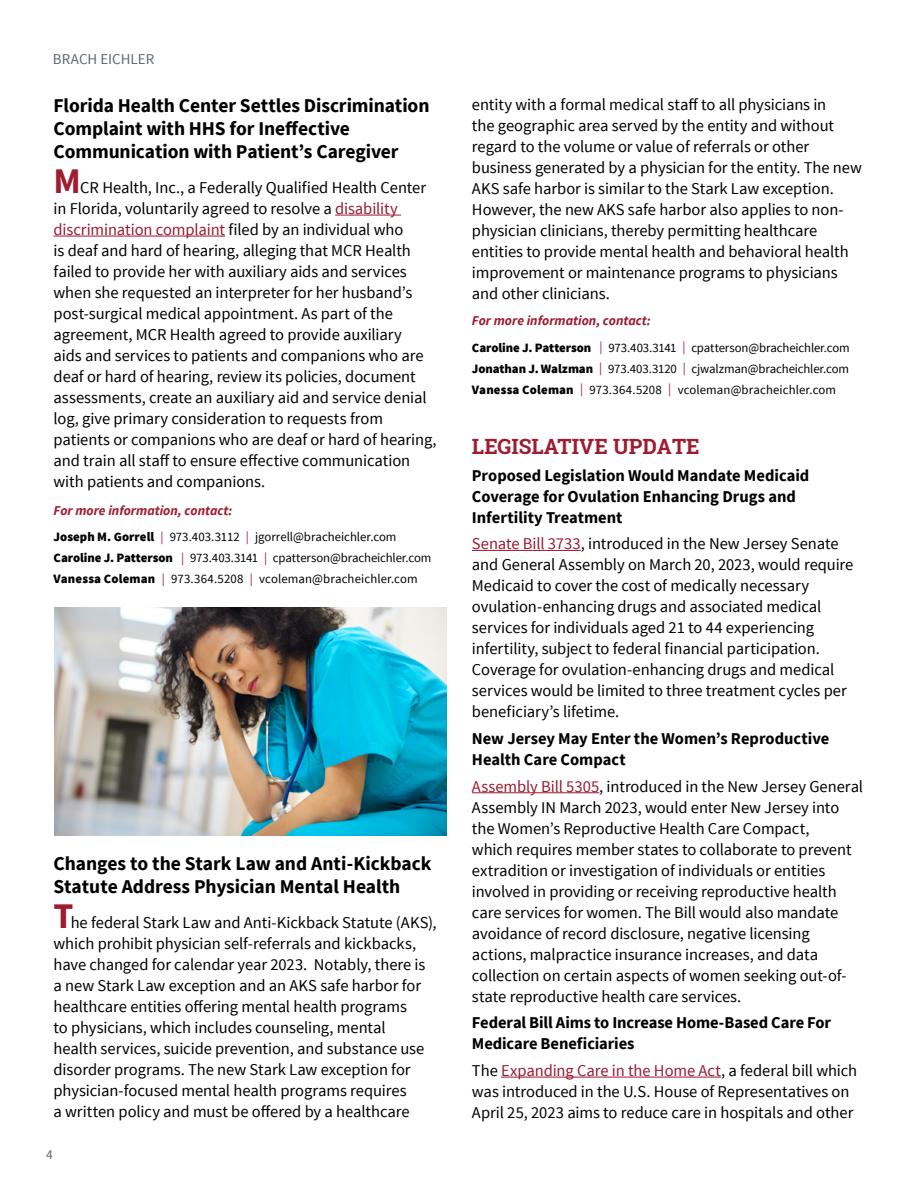
<style>
.page{position:relative;width:918px;height:1188px;background:#fff}
.page>*{position:absolute;margin:0;border:0;box-sizing:border-box;transform-origin:0 0}
.t1{font:700 21px "Roboto Slab";color:#9e1c30}
.t2{font:700 19.5px/23.4px "Source Sans Pro";letter-spacing:-.005em;color:#000}
.t3{font:16.5px/21px "Source Sans Pro";letter-spacing:-.005em;color:#000}
.t4{font:700 16.5px/21px "Source Sans Pro";color:#000}
.t5{font:15px "Source Sans Pro";color:#5b6870}
.t6{font:italic 700 13.5px "Source Sans Pro";color:#9e1c30}
.t7{font:13.5px "Source Sans Pro";color:#5b6870}
.t8{font:12.75px/21px "Source Sans Pro";color:#000}
.s1{font-weight:700;font-size:36px;color:#9e1c30}
.s2{color:#9b192f}
.s3{font-weight:900}
</style>
<div class="page">
<hr style="left:335px;top:215px;width:66px;height:1px;background:#9b192f">
<hr style="left:54px;top:236px;width:171px;height:1px;background:#9b192f">
<hr style="left:472px;top:550px;width:109px;height:1px;background:#9b192f">
<hr style="left:472px;top:792px;width:127px;height:1px;background:#9b192f">
<hr style="left:501px;top:1077px;width:220px;height:1px;background:#9b192f">
<img style="left:54px;top:608px;width:393px;height:228px">
<p class="t5" style="left:53px;top:49px;width:103px">BRACH EICHLER</p>
<p class="t2" style="left:54px;top:93px;width:377px">Florida Health Center Settles Discrimination<br>Complaint with HHS for Ineffective<br>Communication with Patient’s Caregiver</p>
<p class="t3" style="left:54px;top:177px;width:385px"><span class="s1">M</span>CR Health, Inc., a Federally Qualified Health Center in Florida, voluntarily agreed to resolve a <span class="s2">disability discrimination complaint</span> filed by an individual who<br>is deaf and hard of hearing, alleging that MCR Health failed to provide her with auxiliary aids and services when she requested an interpreter for her husband’s post-surgical medical appointment. As part of the agreement, MCR Health agreed to provide auxiliary<br>aids and services to patients and companions who are deaf or hard of hearing, review its policies, document assessments, create an auxiliary aid and service denial log, give primary consideration to requests from patients or companions who are deaf or hard of hearing, and train all staff to ensure effective communication with patients and companions.</p>
<p class="t6" style="left:54px;top:502px;width:180px">For more information, contact:</p>
<p class="t8" style="left:54px;top:527px;width:379px"><span class="s3">Joseph M. Gorrell</span> <span class="s2">|</span> 973.403.3112 <span class="s2">|</span> jgorrell@bracheichler.com<br><span class="s3">Caroline J. Patterson</span> <span class="s2">|</span> 973.403.3141 <span class="s2">|</span> cpatterson@bracheichler.com<br><span class="s3">Vanessa Coleman</span> <span class="s2">|</span> 973.364.5208 <span class="s2">|</span> vcoleman@bracheichler.com</p>
<p class="t2" style="left:54px;top:851px;width:379px">Changes to the Stark Law and Anti-Kickback<br>Statute Address Physician Mental Health</p>
<p class="t3" style="left:54px;top:912px;width:385px"><span class="s1">T</span>he federal Stark Law and Anti-Kickback Statute (AKS), which prohibit physician self-referrals and kickbacks, have changed for calendar year 2023. Notably, there is a new Stark Law exception and an AKS safe harbor for healthcare entities offering mental health programs<br>to physicians, which includes counseling, mental<br>health services, suicide prevention, and substance use disorder programs. The new Stark Law exception for physician-focused mental health programs requires<br>a written policy and must be offered by a healthcare</p>
<p class="t7" style="left:46px;top:1146px;width:8px">4</p>
<p class="t3" style="left:472px;top:94px;width:391px">entity with a formal medical staff to all physicians in<br>the geographic area served by the entity and without regard to the volume or value of referrals or other business generated by a physician for the entity. The new AKS safe harbor is similar to the Stark Law exception.<br>However, the new AKS safe harbor also applies to non&shy;physician clinicians, thereby permitting healthcare entities to provide mental health and behavioral health improvement or maintenance programs to physicians and other clinicians.</p>
<p class="t6" style="left:472px;top:312px;width:180px">For more information, contact:</p>
<p class="t8" style="left:472px;top:337px;width:379px;text-align:justify"><span class="s3">Caroline J. Patterson</span> <span class="s2">|</span> 973.403.3141 <span class="s2">|</span> cpatterson@bracheichler.com <span class="s3">Jonathan J. Walzman</span> <span class="s2">|</span> 973.403.3120 <span class="s2">|</span> cjwalzman@bracheichler.com <span class="s3">Vanessa Coleman</span> <span class="s2">|</span> 973.364.5208 <span class="s2">|</span> vcoleman@bracheichler.com</p>
<p class="t1" style="left:472px;top:432px;width:229px">LEGISLATIVE UPDATE</p>
<p class="t4" style="left:472px;top:464px;width:339px">Proposed Legislation Would Mandate Medicaid<br>Coverage for Ovulation Enhancing Drugs and<br>Infertility Treatment</p>
<p class="t3" style="left:472px;top:534px;width:383px"><span class="s2">Senate Bill 3733</span>, introduced in the New Jersey Senate and General Assembly on March 20, 2023, would require Medicaid to cover the cost of medically necessary ovulation-enhancing drugs and associated medical services for individuals aged 21 to 44 experiencing infertility, subject to federal financial participation.<br>Coverage for ovulation-enhancing drugs and medical services would be limited to three treatment cycles per beneficiary’s lifetime.</p>
<p class="t4" style="left:472px;top:728px;width:359px">New Jersey May Enter the Women’s Reproductive<br>Health Care Compact</p>
<p class="t3" style="left:472px;top:776px;width:393px"><span class="s2">Assembly Bill 5305</span>, introduced in the New Jersey General Assembly IN March 2023, would enter New Jersey into the Women’s Reproductive Health Care Compact,<br>which requires member states to collaborate to prevent extradition or investigation of individuals or entities involved in providing or receiving reproductive health care services for women. The Bill would also mandate avoidance of record disclosure, negative licensing actions, malpractice insurance increases, and data collection on certain aspects of women seeking out-of&shy;state reproductive health care services.</p>
<p class="t4" style="left:472px;top:1012px;width:361px">Federal Bill Aims to Increase Home-Based Care For<br>Medicare Beneficiaries</p>
<p class="t3" style="left:472px;top:1060px;width:387px">The <span class="s2">Expanding Care in the Home Act</span>, a federal bill which was introduced in the U.S. House of Representatives on<br>April 25, 2023 aims to reduce care in hospitals and other</p>
</div>
